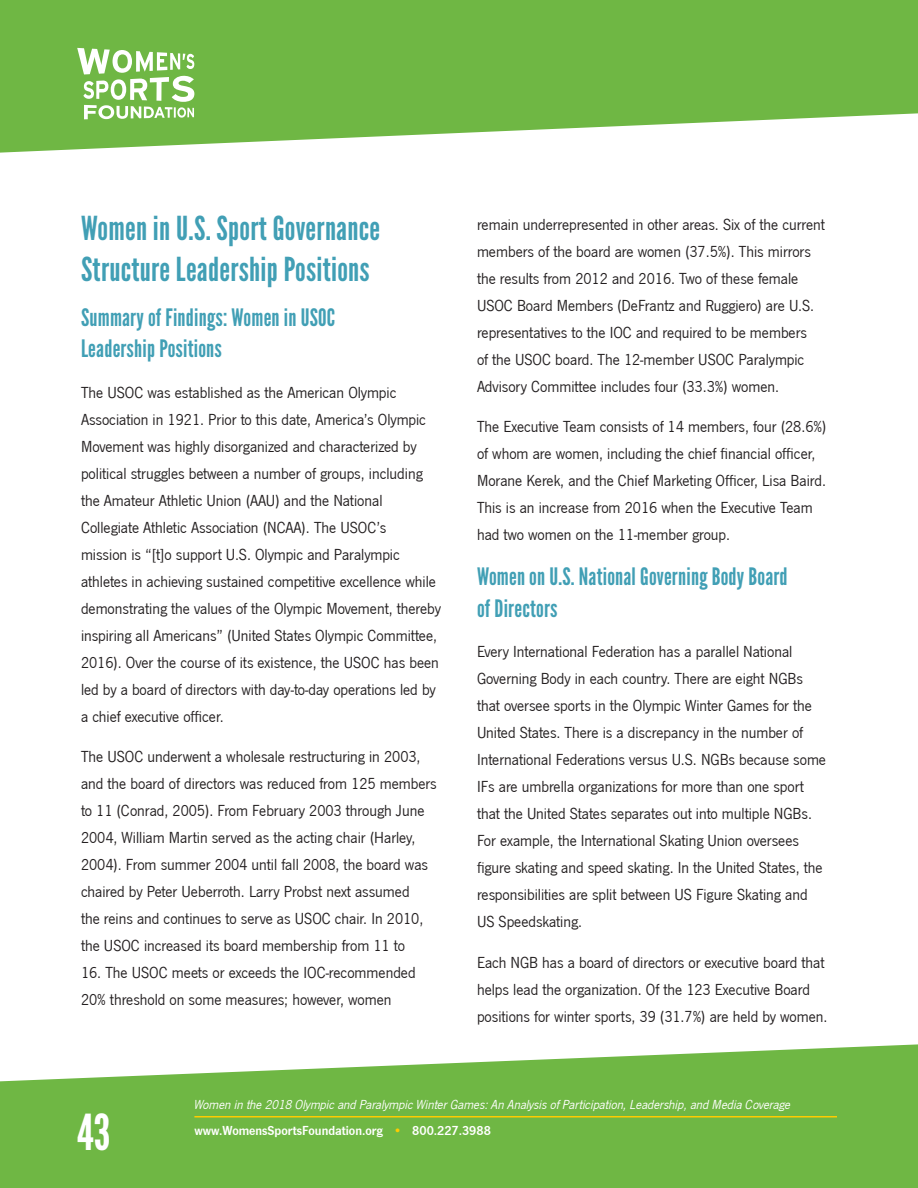
<style>
.page{position:relative;width:918px;height:1188px;background:#fff}
.page>*{position:absolute;margin:0;border:0;box-sizing:border-box;transform-origin:0 0}
.t1{font:49.5px "League Gothic";color:#fff}
.Section_subhead{font:33px/40.5px "League Gothic";letter-spacing:.01em;color:#419fb5}
.Section_Subhead_2{font:24px/31.5px "League Gothic";letter-spacing:.01em;color:#419fb5}
.t2{font:16.5px/27px "News Got";color:#231f20}
.t3{font:italic 13.5px "News Got";color:#fff}
.t4{font:13.5px "News Got Dem";color:#fff}
.s1{color:#fc0}
</style>
<div class="page">
<svg style="left:0;top:0;width:918px;height:153px;background:#82c05d"></svg>
<svg style="left:0;top:1044px;width:918px;height:144px;background:#82c05c"></svg>
<svg style="left:77px;top:48px;width:117px;height:71px"></svg>
<hr style="left:194px;top:1116px;width:643px;height:2px;background:#fc0">
<p class="Section_subhead" style="left:81px;top:209px;width:301px">Women in U.S. Sport Governance<br>Structure Leadership Positions</p>
<p class="Section_Subhead_2" style="left:81px;top:302px;width:256px">Summary of Findings: Women in USOC<br>Leadership Positions</p>
<p class="t2" style="left:81px;top:379px;width:361px">The USOC was established as the American Olympic Association in 1921. Prior to this date, America’s Olympic Movement was highly disorganized and characterized by political struggles between a number of groups, including the Amateur Athletic Union (AAU) and the National Collegiate Athletic Association (NCAA). The USOC’s<br>mission is “[t]o support U.S. Olympic and Paralympic athletes in achieving sustained competitive excellence while demonstrating the values of the Olympic Movement, thereby inspiring all Americans” (United States Olympic Committee, 2016). Over the course of its existence, the USOC has been led by a board of directors with day-to-day operations led by a chief executive officer.</p>
<p class="t2" style="left:81px;top:744px;width:357px">The USOC underwent a wholesale restructuring in 2003, and the board of directors was reduced from 125 members to 11 (Conrad, 2005). From February 2003 through June 2004, William Martin served as the acting chair (Harley, 2004). From summer 2004 until fall 2008, the board was chaired by Peter Ueberroth. Larry Probst next assumed<br>the reins and continues to serve as USOC chair. In 2010, the USOC increased its board membership from 11 to</p>
<p class="t2" style="left:81px;top:960px;width:336px">16. The USOC meets or exceeds the IOC-recommended<br>20% threshold on some measures; however, women</p>
<p class="t2" style="left:477px;top:211px;width:349px">remain underrepresented in other areas. Six of the current members of the board are women (37.5%). This mirrors the results from 2012 and 2016. Two of these female USOC Board Members (DeFrantz and Ruggiero) are U.S. representatives to the IOC and required to be members<br>of the USOC board. The 12-member USOC Paralympic Advisory Committee includes four (33.3%) women.</p>
<p class="t2" style="left:477px;top:414px;width:351px">The Executive Team consists of 14 members, four (28.6%) of whom are women, including the chief financial officer, Morane Kerek, and the Chief Marketing Officer, Lisa Baird.<br>This is an increase from 2016 when the Executive Team had two women on the 11-member group.</p>
<p class="Section_Subhead_2" style="left:477px;top:561px;width:312px">Women on U.S. National Governing Body Board of Directors</p>
<p class="t2" style="left:477px;top:639px;width:351px">Every International Federation has a parallel National Governing Body in each country. There are eight NGBs that oversee sports in the Olympic Winter Games for the United States. There is a discrepancy in the number of International Federations versus U.S. NGBs because some IFs are umbrella organizations for more than one sport that the United States separates out into multiple NGBs.<br>For example, the International Skating Union oversees figure skating and speed skating. In the United States, the responsibilities are split between US Figure Skating and US Speedskating.</p>
<p class="t2" style="left:477px;top:949px;width:352px">Each NGB has a board of directors or executive board that helps lead the organization. Of the 123 Executive Board positions for winter sports, 39 (31.7%) are held by women.</p>
<h1 class="t1" style="left:77px;top:1104px;width:35px">43</h1>
<p class="t3" style="left:194px;top:1097px;width:598px">Women in the 2018 Olympic and Paralympic Winter Games: An Analysis of Participation, Leadership, and Media Coverage</p>
<p class="t4" style="left:194px;top:1123px;width:298px">www.WomensSportsFoundation.org <span class="s1">•</span> 800.227.3988</p>
</div>
